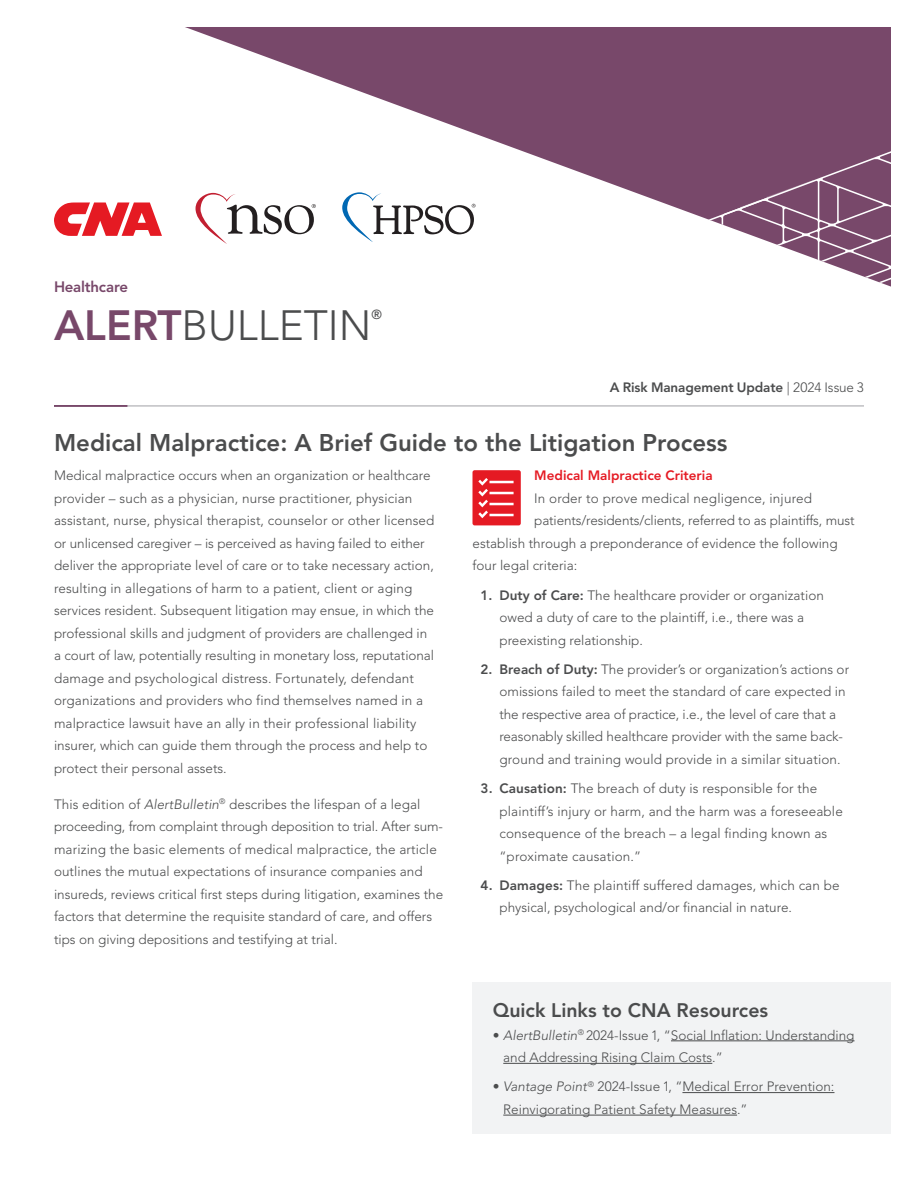
<style>
.page{position:relative;width:918px;height:1188px;background:#fff}
.page>*{position:absolute;margin:0;border:0;box-sizing:border-box;transform-origin:0 0}
.t1{font:300 42px "Avenir LT Std";color:#4b4c4d}
.t2{font:800 24px "Avenir LT Std";color:#4b4c4d}
.t3{font:800 19.5px "Avenir LT Std";color:#4b4c4d}
.t4{font:800 15px "Avenir LT Std";letter-spacing:-.015em;color:#78486a}
.t5{font:300 13.5px/22.5px "Avenir LT Std";color:#4b4c4d}
.t6{font:800 13.5px "Avenir LT Std";letter-spacing:-.01em;color:#4b4c4d}
.t7{font:800 13.5px "Avenir LT Std";color:#e51a23}
.t8{font:500 13.05px "Avenir LT Std";color:#4b4c4d}
.s1{font-weight:800;color:#78486a}
.s2{font-weight:300}
.s3{font-style:italic}
.s4{font-weight:800}
</style>
<div class="page">
<svg style="left:185px;top:27px;width:706px;height:185px;fill:#78486a"></svg>
<hr style="left:54px;top:406px;width:810px;height:1px;background:#a0a1a5">
<hr style="left:54px;top:405px;width:73px;height:2px;background:#78486a">
<svg style="left:54px;top:202px;width:108px;height:34px"></svg>
<svg style="left:472px;top:470px;width:49px;height:55px;background:#e83c44"></svg>
<div style="left:472px;top:982px;width:419px;height:152px;background:#f2f3f4"></div>
<hr style="left:671px;top:1041px;width:184px;height:1px;background:#4b4c4d">
<hr style="left:503px;top:1063px;width:209px;height:1px;background:#4b4c4d">
<hr style="left:682px;top:1092px;width:153px;height:1px;background:#4b4c4d">
<hr style="left:503px;top:1115px;width:234px;height:1px;background:#4b4c4d">
<svg style="left:196px;top:193px;width:120px;height:51px"></svg>
<svg style="left:342px;top:93px;width:549px;height:194px"></svg>
<p class="t4" style="left:54px;top:278px;width:76px">Healthcare</p>
<h1 class="t1" style="left:54px;top:300px;width:319px"><span class="s1">ALERT</span>BULLETIN</h1>
<p class="t8" style="left:371px;top:307px;width:12px">®</p>
<p class="t6" style="left:610px;top:379px;width:256px">A Risk Management Update <span class="s2">| 2024 Issue 3</span></p>
<h2 class="t2" style="left:54px;top:429px;width:675px">Medical Malpractice: A Brief Guide to the Litigation Process</h2>
<p class="t5" style="left:54px;top:464px;width:382px">Medical malpractice occurs when an organization or healthcare provider – such as a physician, nurse practitioner, physician assistant, nurse, physical therapist, counselor or other licensed or unlicensed caregiver – is perceived as having failed to either deliver the appropriate level of care or to take necessary action, resulting in allegations of harm to a patient, client or aging services resident. Subsequent litigation may ensue, in which the professional skills and judgment of providers are challenged in a court of law, potentially resulting in monetary loss, reputational damage and psychological distress. Fortunately, defendant organizations and providers who find themselves named in a malpractice lawsuit have an ally in their professional liability insurer, which can guide them through the process and help to protect their personal assets.</p>
<p class="t5" style="left:54px;top:793px;width:391px">This edition of <span class="s3">AlertBulletin</span><sup>®</sup> describes the lifespan of a legal proceeding, from complaint through deposition to trial. After sum&shy;marizing the basic elements of medical malpractice, the article outlines the mutual expectations of insurance companies and insureds, reviews critical first steps during litigation, examines the factors that determine the requisite standard of care, and offers tips on giving depositions and testifying at trial.</p>
<p class="t7" style="left:534px;top:468px;width:180px">Medical Malpractice Criteria</p>
<p class="t5" style="left:534px;top:487px;width:279px">In order to prove medical negligence, injured</p>
<p class="t5" style="left:534px;top:509px;width:322px">patients/residents/clients, referred to as plaintiffs, must</p>
<p class="t5" style="left:472px;top:532px;width:367px">establish through a preponderance of evidence the following</p>
<p class="t5" style="left:472px;top:554px;width:106px">four legal criteria:</p>
<p class="t5" style="left:499px;top:584px;width:326px;text-indent:-19px"><span class="s4">1. Duty of Care:</span> The healthcare provider or organization owed a duty of care to the plaintiff, i.e., there was a preexisting relationship.</p>
<p class="t5" style="left:499px;top:658px;width:351px;text-indent:-19px"><span class="s4">2. Breach of Duty:</span> The provider’s or organization’s actions or omissions failed to meet the standard of care expected in the respective area of practice, i.e., the level of care that a reasonably skilled healthcare provider with the same back&shy;ground and training would provide in a similar situation.</p>
<p class="t5" style="left:499px;top:777px;width:345px;text-indent:-19px"><span class="s4">3. Causation:</span> The breach of duty is responsible for the plaintiff’s injury or harm, and the harm was a foreseeable consequence of the breach – a legal finding known as “proximate causation.”</p>
<p class="t5" style="left:499px;top:874px;width:342px;text-indent:-19px"><span class="s4">4. Damages:</span> The plaintiff suffered damages, which can be physical, psychological and/or financial in nature.</p>
<h3 class="t3" style="left:493px;top:999px;width:277px">Quick Links to CNA Resources</h3>
<p class="t5" style="left:503px;top:1024px;width:353px;text-indent:-11px">• <span class="s3">AlertBulletin</span><sup>®</sup> 2024-Issue 1, “Social Inflation: Understanding and Addressing Rising Claim Costs.”</p>
<p class="t5" style="left:503px;top:1075px;width:333px;text-indent:-11px">• <span class="s3">Vantage Point</span><sup>®</sup> 2024-Issue 1, “Medical Error Prevention:<br>Reinvigorating Patient Safety Measures.”</p>
</div>
